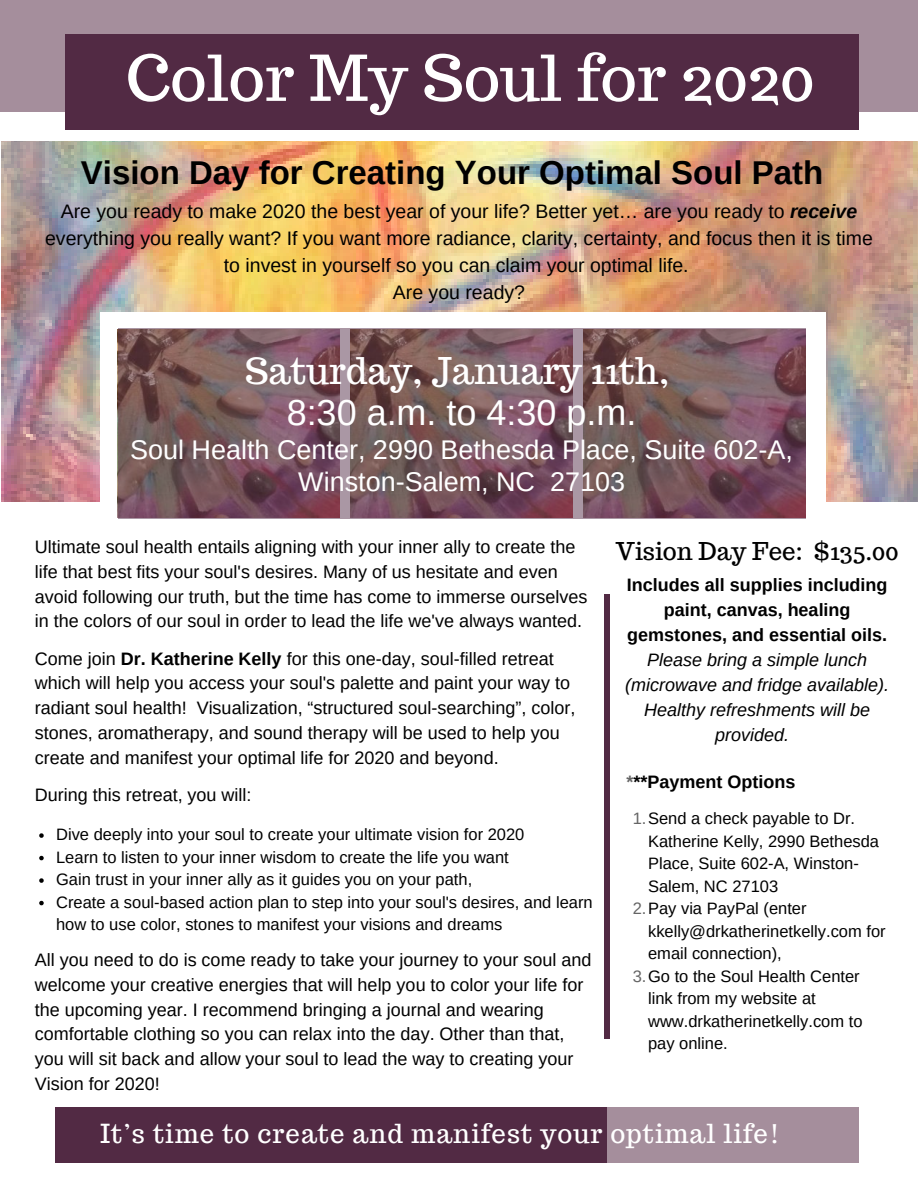
<style>
.page{position:relative;width:918px;height:1188px;background:#fff}
.page>*{position:absolute;margin:0;border:0;box-sizing:border-box;transform-origin:0 0}
.t1{font:63px "Trocchi";color:#fff}
.t2{font:36px "Trocchi";color:#fff}
.t3{font:36px "Arimo";color:#fff}
.t4{font:700 33px "Arimo";color:#000}
.t5{font:27px/31.5px "Arimo";color:#fff;text-align:center}
.t6{font:25.65px "Trocchi";letter-spacing:.04em;color:#fff}
.t7{font:24px "Trocchi";color:#000}
.t8{font:19.5px/27px "Arimo";color:#000;text-align:center}
.t9{font:18px/24.8px "Arimo";color:#000}
.t10{font:700 18px/25px "Arimo";color:#000;text-align:center}
.t11{font:italic 18px/25px "Arimo";color:#000;text-align:center}
.t12{font:16.5px/22.5px "Arimo";color:#000}
.s1{font-weight:700;font-style:italic}
.s2{font-weight:700}
.s3{color:#656565}
</style>
<div class="page">
<div style="left:0;top:0;width:918px;height:111px;background:#a58e9c"></div>
<div style="left:576px;top:1107px;width:283px;height:55px;background:#a58e9c"></div>
<div style="left:55px;top:1107px;width:551px;height:55px;background:#522a44"></div>
<img style="left:1px;top:129px;width:917px;height:373px">
<div style="left:65px;top:34px;width:793px;height:96px;background:#522a44"></div>
<div style="left:604px;top:594px;width:6px;height:444px;background:#522a44"></div>
<div style="left:101px;top:312px;width:725px;height:225px;background:#fff"></div>
<svg style="left:39px;top:833px;width:5px;height:5px"></svg>
<svg style="left:39px;top:856px;width:5px;height:4px"></svg>
<svg style="left:39px;top:878px;width:5px;height:5px"></svg>
<svg style="left:39px;top:901px;width:5px;height:4px"></svg>
<svg style="left:118px;top:328px;width:687px;height:190px;background:#77575d"></svg>
<h1 class="t1" style="left:126px;top:37px;width:690px">Color My Soul for 2020</h1>
<h3 class="t4" style="left:81px;top:155px;width:744px">Vision Day for Creating Your Optimal Soul Path</h3>
<p class="t8" style="left:45px;top:198px;width:829px">Are you ready to make 2020 the best year of your life? Better yet… are you ready to <span class="s1">receive </span>everything you really want? If you want more radiance, clarity, certainty, and focus then it is time to invest in yourself so you can claim your optimal life.<br>Are you ready?</p>
<h2 class="t2" style="left:245px;top:347px;width:426px">Saturday, January 11th,</h2>
<h2 class="t3" style="left:287px;top:393px;width:351px">8:30 a.m. to 4:30 p.m.</h2>
<h3 class="t5" style="left:130px;top:434px;width:664px">Soul Health Center, 2990 Bethesda Place, Suite 602-A,<br>Winston-Salem, NC 27103</h3>
<p class="t9" style="left:35px;top:535px;width:554px">Ultimate soul health entails aligning with your inner ally to create the life that best fits your soul's desires. Many of us hesitate and even avoid following our truth, but the time has come to immerse ourselves in the colors of our soul in order to lead the life we've always wanted.</p>
<p class="t9" style="left:35px;top:646px;width:542px">Come join <span class="s2">Dr. Katherine Kelly</span> for this one-day, soul-filled retreat which will help you access your soul's palette and paint your way to radiant soul health! Visualization, “structured soul-searching”, color, stones, aromatherapy, and sound therapy will be used to help you create and manifest your optimal life for 2020 and beyond.</p>
<p class="t9" style="left:35px;top:782px;width:218px">During this retreat, you will:</p>
<p class="t12" style="left:56px;top:823px;width:538px">Dive deeply into your soul to create your ultimate vision for 2020<br>Learn to listen to your inner wisdom to create the life you want<br>Gain trust in your inner ally as it guides you on your path,<br>Create a soul-based action plan to step into your soul's desires, and learn how to use color, stones to manifest your visions and dreams</p>
<p class="t9" style="left:35px;top:947px;width:558px">All you need to do is come ready to take your journey to your soul and welcome your creative energies that will help you to color your life for the upcoming year. I recommend bringing a journal and wearing comfortable clothing so you can relax into the day. Other than that, you will sit back and allow your soul to lead the way to creating your Vision for 2020!</p>
<h3 class="t7" style="left:616px;top:535px;width:284px">Vision Day Fee: $135.00</h3>
<p class="t10" style="left:627px;top:572px;width:262px">Includes all supplies including paint, canvas, healing gemstones, and essential oils.</p>
<p class="t11" style="left:625px;top:647px;width:265px">Please bring a simple lunch (microwave and fridge available).<br>Healthy refreshments will be provided.</p>
<p class="t10" style="left:627px;top:769px;width:170px"><span class="s3">*</span>**Payment Options</p>
<p class="t12" style="left:633px;top:807px;width:224px"><span class="s3">1.</span>Send a check payable to Dr.</p>
<p class="t12" style="left:648px;top:830px;width:232px">Katherine Kelly, 2990 Bethesda</p>
<p class="t12" style="left:648px;top:852px;width:212px">Place, Suite 602-A, Winston-</p>
<p class="t12" style="left:648px;top:875px;width:132px">Salem, NC 27103</p>
<p class="t12" style="left:633px;top:897px;width:175px"><span class="s3">2.</span>Pay via PayPal (enter</p>
<p class="t12" style="left:648px;top:920px;width:239px">kkelly@drkatherinetkelly.com for</p>
<p class="t12" style="left:648px;top:942px;width:135px">email connection),</p>
<p class="t12" style="left:633px;top:965px;width:229px"><span class="s3">3.</span>Go to the Soul Health Center</p>
<p class="t12" style="left:648px;top:987px;width:169px">link from my website at</p>
<p class="t12" style="left:648px;top:1010px;width:216px">www.drkatherinetkelly.com to</p>
<p class="t12" style="left:648px;top:1032px;width:81px">pay online.</p>
<h3 class="t6" style="left:101px;top:1117px;width:681px">It’s time to create and manifest your optimal life!</h3>
</div>
